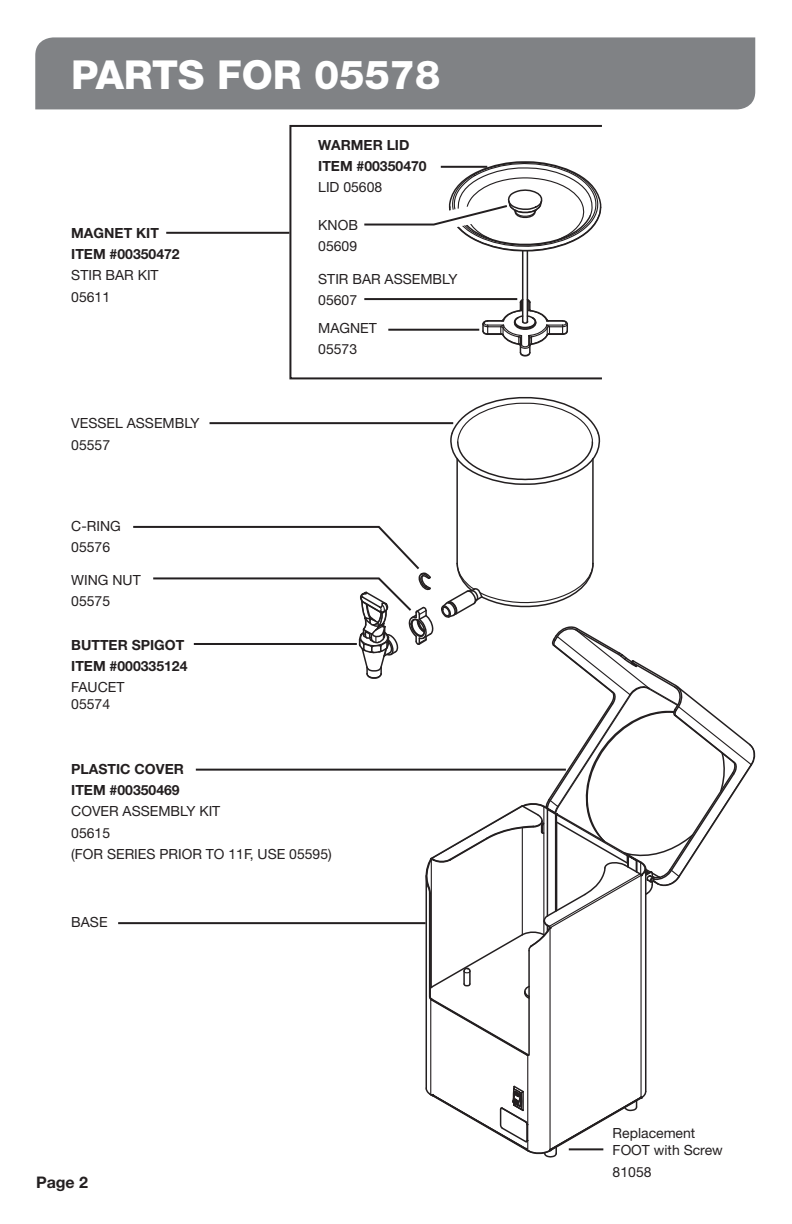
<style>
.page{position:relative;width:792px;height:1224px;background:#fff}
.page>*{position:absolute;margin:0;border:0;box-sizing:border-box;transform-origin:0 0}
.t1{font:800 40px "Helvetica Neue";color:#fff}
.t2{font:700 16px "Helvetica Neue";color:#231f20}
.t3{font:14px/21.4px "Helvetica Neue";color:#231f20}
.t4{font:700 14px/21.4px "Helvetica Neue";color:#231f20}
</style>
<div class="page">
<hr style="left:430px;top:999px;width:1px;height:96px;background:#231f20">
<hr style="left:426px;top:876px;width:1px;height:212px;background:#231f20">
<hr style="left:549px;top:928px;width:2px;height:222px;background:#231f20">
<hr style="left:527px;top:1055px;width:1px;height:95px;background:#231f20">
<hr style="left:640px;top:875px;width:2px;height:223px;background:#231f20">
<hr style="left:645px;top:869px;width:1px;height:222px;background:#231f20">
<hr style="left:456px;top:459px;width:2px;height:104px;background:#231f20">
<hr style="left:592px;top:459px;width:2px;height:104px;background:#231f20">
<svg style="left:449px;top:396px;width:152px;height:90px"></svg>
<svg style="left:425px;top:1084px;width:222px;height:74px"></svg>
<svg style="left:481px;top:298px;width:87px;height:59px"></svg>
<hr style="left:522px;top:251px;width:1px;height:71px;background:#231f20">
<hr style="left:527px;top:251px;width:1px;height:71px;background:#231f20">
<hr style="left:166px;top:232px;width:123px;height:2px;background:#231f20">
<hr style="left:364px;top:298px;width:153px;height:2px;background:#231f20">
<hr style="left:388px;top:329px;width:91px;height:2px;background:#231f20">
<hr style="left:210px;top:422px;width:243px;height:2px;background:#231f20">
<hr style="left:118px;top:922px;width:308px;height:2px;background:#231f20">
<div style="left:35px;top:37px;width:720px;height:72px;background:#808285"></div>
<svg style="left:131px;top:525px;width:624px;height:532px"></svg>
<hr style="left:569px;top:1148px;width:34px;height:2px;background:#231f20">
<div style="left:289px;top:125px;width:314px;height:254px;border:2px solid #231f20"></div>
<svg style="left:364px;top:158px;width:239px;height:96px"></svg>
<h1 class="t1" style="left:71px;top:60px;width:371px">PARTS FOR 05578</h1>
<p class="t4" style="left:71px;top:223px;width:110px">MAGNET KIT<br>ITEM #00350472</p>
<p class="t3" style="left:71px;top:266px;width:89px">STIR BAR KIT<br>05611</p>
<p class="t3" style="left:71px;top:414px;width:130px">VESSEL ASSEMBLY<br>05557</p>
<p class="t3" style="left:71px;top:517px;width:51px">C-RING<br>05576</p>
<p class="t3" style="left:71px;top:570px;width:71px">WING NUT<br>05575</p>
<p class="t4" style="left:71px;top:635px;width:118px">BUTTER SPIGOT<br>ITEM #000335124</p>
<p class="t3" style="left:71px;top:680px;width:55px;line-height:17px">FAUCET<br>05574</p>
<p class="t4" style="left:318px;top:135px;width:110px">WARMER LID<br>ITEM #00350470</p>
<p class="t3" style="left:318px;top:178px;width:66px">LID 05608</p>
<p class="t3" style="left:318px;top:215px;width:41px">KNOB<br>05609</p>
<p class="t3" style="left:318px;top:270px;width:141px">STIR BAR ASSEMBLY<br>05607</p>
<p class="t3" style="left:318px;top:318px;width:60px">MAGNET<br>05573</p>
<p class="t4" style="left:71px;top:759px;width:114px">PLASTIC COVER<br>ITEM #00350469</p>
<p class="t3" style="left:71px;top:802px;width:262px">COVER ASSEMBLY KIT<br>05615<br>(FOR SERIES PRIOR TO 11F, USE 05595)</p>
<p class="t3" style="left:71px;top:913px;width:38px">BASE</p>
<p class="t2" style="left:36px;top:1177px;width:54px">Page 2</p>
<p class="t3" style="left:613px;top:1126px;width:112px;line-height:17px">Replacement<br>FOOT with Screw</p>
<p class="t3" style="left:613px;top:1162px;width:40px">81058</p>
</div>
